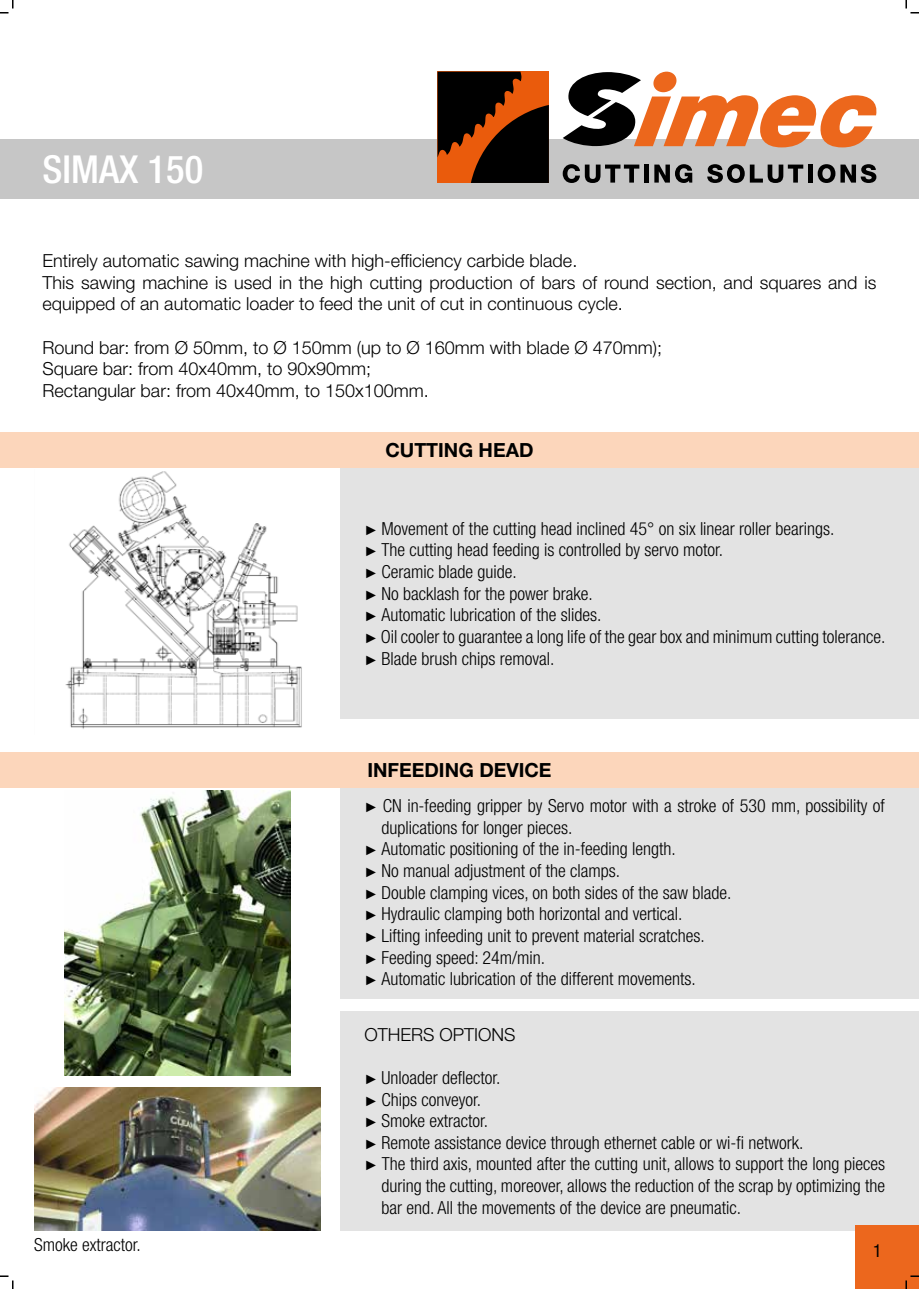
<style>
.page{position:relative;width:919px;height:1289px;background:#fff}
.page>*{position:absolute;margin:0;border:0;box-sizing:border-box;transform-origin:0 0}
.t1{font:500 condensed 38.55px "Helvetica Neue LT Std";color:#fff}
.t2{font:700 19.5px "Helvetica Neue LT Std";color:#000}
.t3{font:300 condensed 18px/21.6px "Helvetica Neue LT Std";color:#000}
.t4{font:300 18px/21.6px "Helvetica Neue LT Std";color:#000}
.t5{font:condensed 18px "Helvetica Neue LT Std";color:#000}
.s1{font-family:"Arial";font-weight:700;font-stretch:normal;font-size:13.5px}
</style>
<div class="page">
<div style="left:340px;top:784px;width:578px;height:214px;background:#e3e3e3"></div>
<div style="left:340px;top:1011px;width:578px;height:219px;background:#e3e3e3"></div>
<img style="left:64px;top:790px;width:226px;height:285px">
<img style="left:34px;top:1087px;width:286px;height:143px">
<img style="left:65px;top:471px;width:237px;height:258px">
<div style="left:340px;top:468px;width:578px;height:250px;background:#e3e3e3"></div>
<div style="left:0;top:432px;width:918px;height:36px;background:#fcd6bb"></div>
<div style="left:0;top:139px;width:918px;height:60px;background:#c6c6c6"></div>
<div style="left:0;top:752px;width:918px;height:36px;background:#fcd6bb"></div>
<svg style="left:562px;top:164px;width:77px;height:19px"></svg>
<hr style="left:644px;top:164px;width:4px;height:19px;background:#000">
<svg style="left:654px;top:164px;width:38px;height:19px"></svg>
<svg style="left:707px;top:164px;width:96px;height:19px"></svg>
<div style="left:807px;top:164px;width:5px;height:19px;background:#000"></div>
<svg style="left:817px;top:164px;width:59px;height:19px"></svg>
<svg style="left:563px;top:72px;width:313px;height:75px"></svg>
<svg style="left:437px;top:72px;width:112px;height:111px"></svg>
<div style="left:855px;top:1225px;width:63px;height:63px;background:#ec671d"></div>
<svg style="left:0;top:0;width:14px;height:14px"></svg>
<svg style="left:905px;top:0;width:13px;height:14px"></svg>
<svg style="left:905px;top:1275px;width:13px;height:13px"></svg>
<svg style="left:0;top:1275px;width:14px;height:13px"></svg>
<h1 class="t1" style="left:43px;top:146px;width:162px">SIMAX 150</h1>
<p class="t4" style="left:43px;top:250px;width:835px">Entirely automatic sawing machine with high-efficiency carbide blade.<br>This sawing machine is used in the high cutting production of bars of round section, and squares and is equipped of an automatic loader to feed the unit of cut in continuous cycle.</p>
<p class="t4" style="left:43px;top:336px;width:621px">Round bar: from Ø 50mm, to Ø 150mm (up to Ø 160mm with blade Ø 470mm);<br>Square bar: from 40x40mm, to 90x90mm;<br>Rectangular bar: from 40x40mm, to 150x100mm.</p>
<p class="t2" style="left:385px;top:438px;width:150px">CUTTING HEAD</p>
<p class="t3" style="left:364px;top:517px;width:522px"><span class="s1">►</span> Movement of the cutting head inclined 45° on six linear roller bearings.<br><span class="s1">►</span> The cutting head feeding is controlled by servo motor.<br><span class="s1">►</span> Ceramic blade guide.<br><span class="s1">►</span> No backlash for the power brake.<br><span class="s1">►</span> Automatic lubrication of the slides.<br><span class="s1">►</span> Oil cooler to guarantee a long life of the gear box and minimum cutting tolerance. <span class="s1">►</span> Blade brush chips removal.</p>
<p class="t2" style="left:367px;top:758px;width:186px">INFEEDING DEVICE</p>
<p class="t3" style="left:364px;top:795px;width:522px"><span class="s1">►</span> CN in-feeding gripper by Servo motor with a stroke of 530 mm, possibility of</p>
<p class="t3" style="left:381px;top:816px;width:192px">duplications for longer pieces.</p>
<p class="t3" style="left:364px;top:838px;width:313px"><span class="s1">►</span> Automatic positioning of the in-feeding length.</p>
<p class="t3" style="left:364px;top:859px;width:257px"><span class="s1">►</span> No manual adjustment of the clamps.</p>
<p class="t3" style="left:364px;top:881px;width:368px"><span class="s1">►</span> Double clamping vices, on both sides of the saw blade.</p>
<p class="t3" style="left:364px;top:903px;width:319px"><span class="s1">►</span> Hydraulic clamping both horizontal and vertical.</p>
<p class="t3" style="left:364px;top:924px;width:342px"><span class="s1">►</span> Lifting infeeding unit to prevent material scratches.</p>
<p class="t3" style="left:364px;top:946px;width:182px"><span class="s1">►</span> Feeding speed: 24m/min.</p>
<p class="t3" style="left:364px;top:967px;width:333px"><span class="s1">►</span> Automatic lubrication of the different movements.</p>
<p class="t4" style="left:364px;top:1023px;width:153px">OTHERS OPTIONS</p>
<p class="t3" style="left:364px;top:1066px;width:138px"><span class="s1">►</span> Unloader deflector.</p>
<p class="t3" style="left:364px;top:1088px;width:118px"><span class="s1">►</span> Chips conveyor.</p>
<p class="t3" style="left:364px;top:1109px;width:125px"><span class="s1">►</span> Smoke extractor.</p>
<p class="t3" style="left:364px;top:1131px;width:440px"><span class="s1">►</span> Remote assistance device through ethernet cable or wi-fi network.</p>
<p class="t3" style="left:364px;top:1153px;width:522px"><span class="s1">►</span> The third axis, mounted after the cutting unit, allows to support the long pieces</p>
<p class="t3" style="left:381px;top:1174px;width:505px">during the cutting, moreover, allows the reduction of the scrap by optimizing the</p>
<p class="t3" style="left:381px;top:1196px;width:361px">bar end. All the movements of the device are pneumatic.</p>
<p class="t3" style="left:34px;top:1233px;width:108px">Smoke extractor.</p>
<p class="t5" style="left:873px;top:1240px;width:10px">1</p>
</div>
